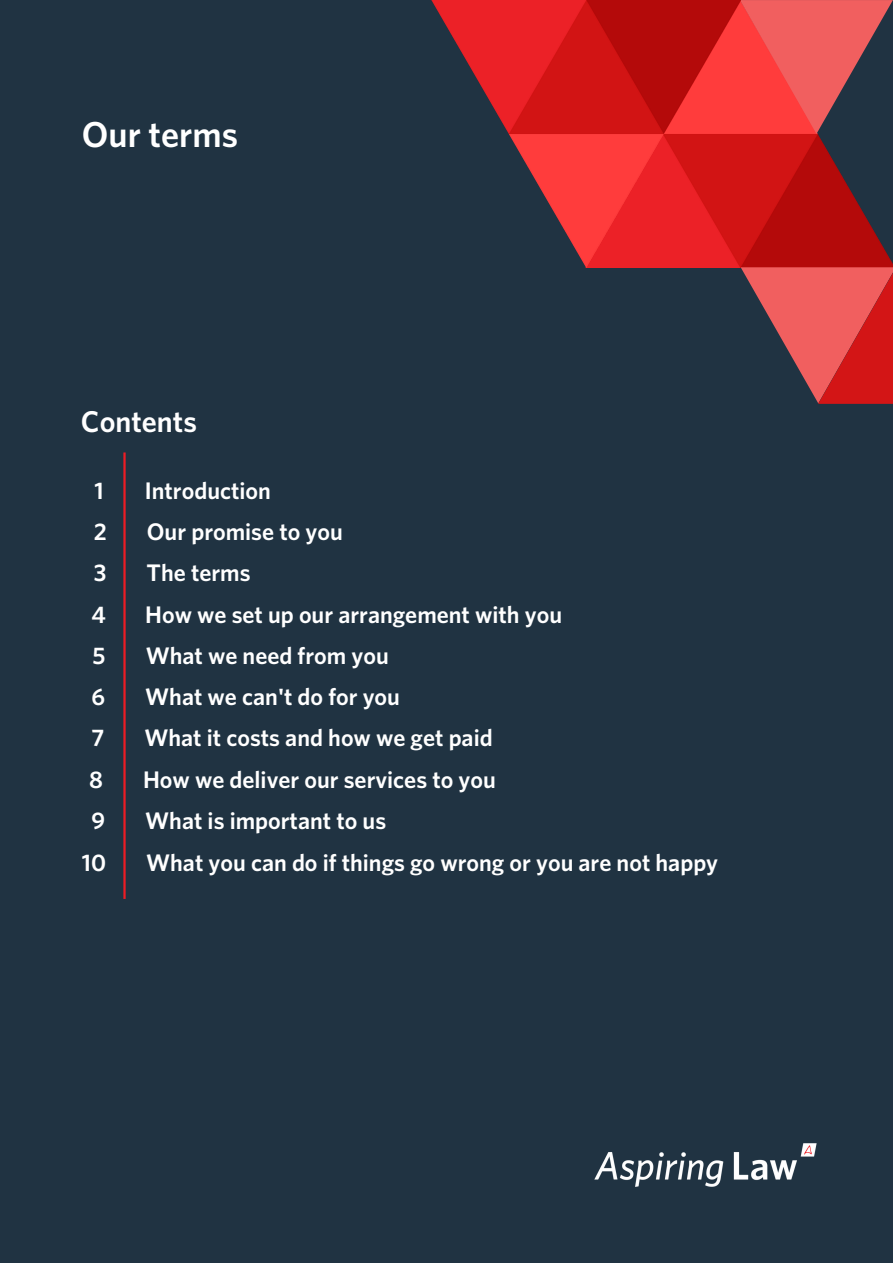
<style>
.page{position:relative;width:893px;height:1264px;background:#fff}
.page>*{position:absolute;margin:0;border:0;box-sizing:border-box;transform-origin:0 0}
.t1{font:600 36px "Whitney";color:#fff}
.t2{font:600 30px "Whitney";color:#fff}
.t3{font:600 24px/41.2px "Whitney";color:#fff}
</style>
<div class="page">
<div style="left:0;top:0;width:892px;height:1262px;background:#203342"></div>
<img style="left:740px;top:134px;width:152px;height:133px">
<svg style="left:740px;top:0;width:152px;height:134px"></svg>
<img style="left:431px;top:0;width:309px;height:268px">
<img style="left:594px;top:1143px;width:223px;height:44px">
<svg style="left:740px;top:267px;width:152px;height:137px"></svg>
<hr style="left:123px;top:452px;width:3px;height:447px;background:#ed1c24">
<h1 class="t1" style="left:82px;top:112px;width:158px">Our terms</h1>
<p class="t2" style="left:81px;top:403px;width:117px">Contents</p>
<p class="t3" style="left:82px;top:469px;width:27px;text-align:center">1<br>2<br>3<br>4<br>5<br>6<br>7<br>8<br>9<br>10</p>
<p class="t3" style="left:143px;top:469px;width:576px">Introduction<br>Our promise to you<br>The terms<br>How we set up our arrangement with you<br>What we need from you<br>What we can't do for you<br>What it costs and how we get paid<br>How we deliver our services to you<br>What is important to us<br>What you can do if things go wrong or you are not happy</p>
</div>
